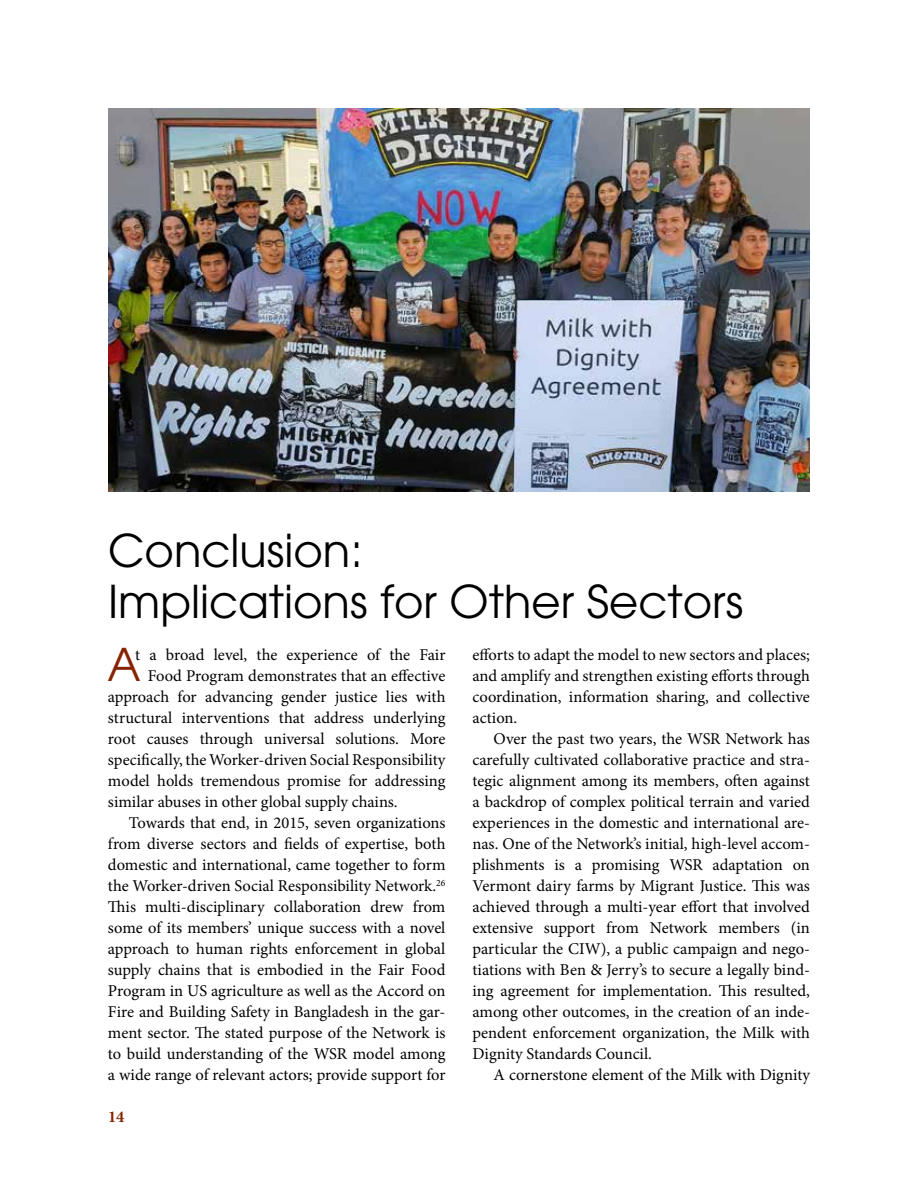
<style>
.page{position:relative;width:918px;height:1188px;background:#fff}
.page>*{position:absolute;margin:0;border:0;box-sizing:border-box;transform-origin:0 0}
.t1{font:45px/51px "ITC Avant Garde Std";color:#000}
.t2{font:44.85px "ITC Avant Garde Std";color:#852302}
.t3{font:16.5px/21px "Minion Pro";color:#000;text-align:justify}
.t4{font:700 16.5px "Minion Pro";color:#852302}
</style>
<div class="page">
<img style="left:108px;top:108px;width:702px;height:384px">
<h1 class="t1" style="left:108px;top:524px;width:637px">Conclusion:<br>Implications for Other Sectors</h1>
<h2 class="t2" style="left:107px;top:637px;width:35px">A</h2>
<p class="t3" style="left:135px;top:644px;width:312px">t a broad level, the experience of the Fair</p>
<p class="t3" style="left:148px;top:665px;width:299px">Food Program demonstrates that an effective</p>
<p class="t3" style="left:108px;top:686px;width:339px">approach for advancing gender justice lies with</p>
<p class="t3" style="left:108px;top:707px;width:339px">structural interventions that address underlying</p>
<p class="t3" style="left:108px;top:728px;width:339px">root causes through universal solutions. More</p>
<p class="t3" style="left:108px;top:749px;width:339px">specifically, the Worker-driven Social Responsibility</p>
<p class="t3" style="left:108px;top:770px;width:339px">model holds tremendous promise for addressing</p>
<p class="t3" style="left:108px;top:791px;width:289px">similar abuses in other global supply chains.</p>
<p class="t3" style="left:129px;top:812px;width:318px">Towards that end, in 2015, seven organizations</p>
<p class="t3" style="left:108px;top:833px;width:339px">from diverse sectors and fields of expertise, both</p>
<p class="t3" style="left:108px;top:854px;width:339px">domestic and international, came together to form</p>
<p class="t3" style="left:108px;top:875px;width:339px">the Worker-driven Social Responsibility Network. <sup>26</sup></p>
<p class="t3" style="left:108px;top:896px;width:339px">This multi-disciplinary collaboration drew from</p>
<p class="t3" style="left:108px;top:917px;width:339px">some of its members’ unique success with a novel</p>
<p class="t3" style="left:108px;top:938px;width:339px">approach to human rights enforcement in global</p>
<p class="t3" style="left:108px;top:959px;width:339px">supply chains that is embodied in the Fair Food</p>
<p class="t3" style="left:108px;top:980px;width:339px">Program in US agriculture as well as the Accord on</p>
<p class="t3" style="left:108px;top:1001px;width:339px">Fire and Building Safety in Bangladesh in the gar-</p>
<p class="t3" style="left:108px;top:1022px;width:339px">ment sector. The stated purpose of the Network is</p>
<p class="t3" style="left:108px;top:1043px;width:339px">to build understanding of the WSR model among</p>
<p class="t3" style="left:108px;top:1064px;width:339px">a wide range of relevant actors; provide support for</p>
<p class="t4" style="left:108px;top:1105px;width:18px">14</p>
<p class="t3" style="left:472px;top:644px;width:339px">efforts to adapt the model to new sectors and places; and amplify and strengthen existing efforts through coordination, information sharing, and collective action.</p>
<p class="t3" style="left:472px;top:728px;width:339px;text-indent:21px">Over the past two years, the WSR Network has carefully cultivated collaborative practice and stra&shy;tegic alignment among its members, often against a backdrop of complex political terrain and varied experiences in the domestic and international are&shy;nas. One of the Network’s initial, high-level accom&shy;plishments is a promising WSR adaptation on Vermont dairy farms by Migrant Justice. This was achieved through a multi-year effort that involved extensive support from Network members (in particular the CIW), a public campaign and nego&shy;tiations with Ben &amp; Jerry’s to secure a legally bind&shy;ing agreement for implementation. This resulted, among other outcomes, in the creation of an inde&shy;pendent enforcement organization, the Milk with Dignity Standards Council.</p>
<p class="t3" style="left:493px;top:1064px;width:318px">A cornerstone element of the Milk with Dignity</p>
</div>
